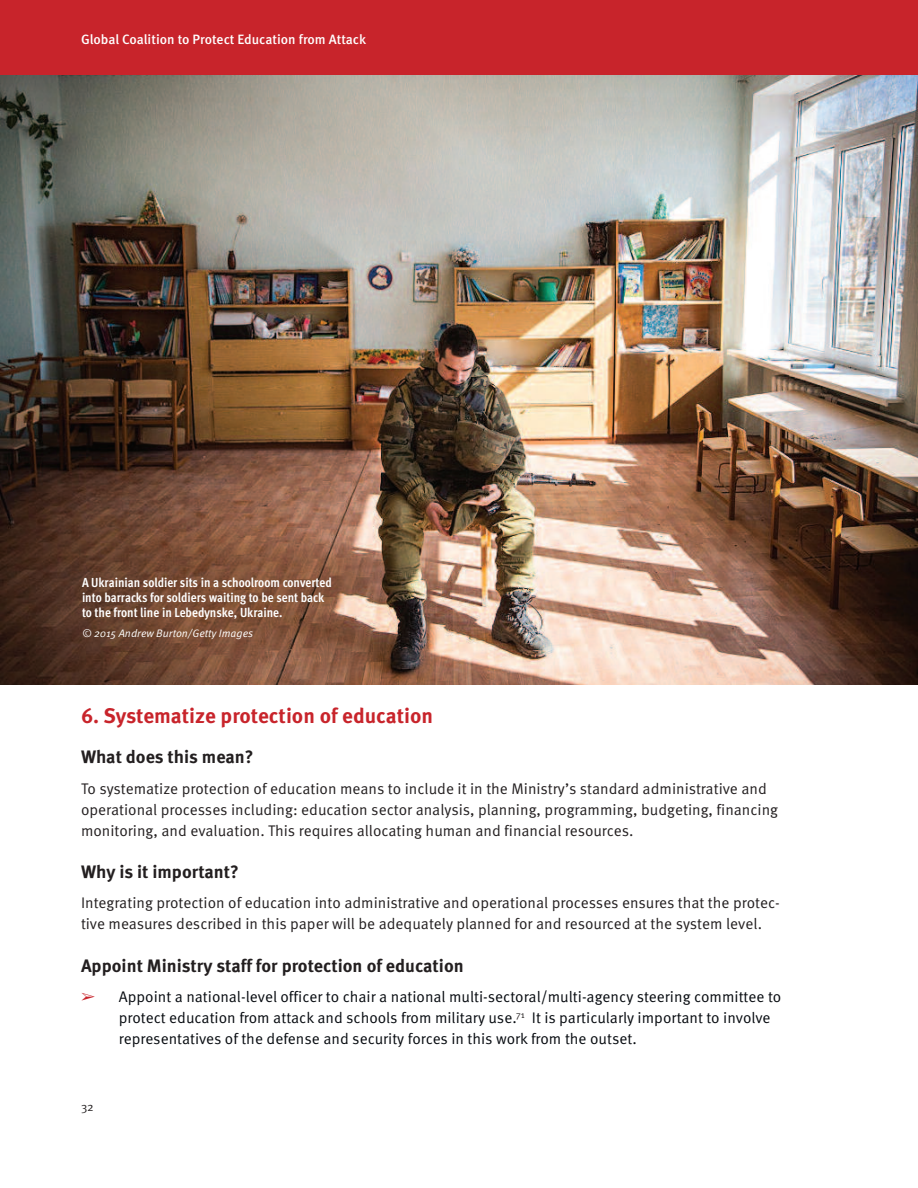
<style>
.page{position:relative;width:918px;height:1188px;background:#fff}
.page>*{position:absolute;margin:0;border:0;box-sizing:border-box;transform-origin:0 0}
.t1{font:700 21px "Meta Pro";color:#c8242b}
.t2{font:700 18px "Meta Pro";color:#231f20}
.t3{font:15.3px/21px "Meta Pro Norm";color:#231f20}
.t4{font:15.3px/21px "Meta Pro Norm";color:#060a0f}
.t5{font:500 13.5px "Meta Pro";color:#fff}
.t6{font:700 condensed 13.2px/15.1px "Meta Pro";color:#fff}
.t7{font:12px "Meta Pro Norm";color:#231f20}
.t8{font:10.8px "Meta Pro Norm Ita";color:#fff}
.s1{color:#c8242b}
</style>
<div class="page">
<div style="left:0;top:0;width:918px;height:76px;background:#c8242b"></div>
<img style="left:0;top:76px;width:918px;height:609px">
<p class="t5" style="left:81px;top:34px;width:287px">Global Coalition to Protect Education from Attack</p>
<p class="t6" style="left:82px;top:576px;width:251px">A Ukrainian soldier sits in a schoolroom converted into barracks for soldiers waiting to be sent back to the front line in Lebedynske, Ukraine.</p>
<p class="t8" style="left:82px;top:629px;width:173px">© 2015 Andrew Burton/Getty Images</p>
<h1 class="t1" style="left:81px;top:708px;width:354px">6. Systematize protection of education</h1>
<p class="t2" style="left:81px;top:750px;width:174px">What does this mean?</p>
<p class="t3" style="left:81px;top:779px;width:699px">To systematize protection of education means to include it in the Ministry’s standard administrative and operational processes including: education sector analysis, planning, programming, budgeting, financing monitoring, and evaluation. This requires allocating human and financial resources.</p>
<p class="t2" style="left:81px;top:865px;width:159px">Why is it important?</p>
<p class="t3" style="left:81px;top:894px;width:700px">Integrating protection of education into administrative and operational processes ensures that the protec&shy;tive measures described in this paper will be adequately planned for and resourced at the system level.</p>
<p class="t2" style="left:81px;top:959px;width:384px">Appoint Ministry staff for protection of education</p>
<p class="t4" style="left:119px;top:987px;width:664px;text-indent:-38px"><span class="s1">➢</span> Appoint a national-level officer to chair a national multi-sectoral/multi-agency steering committee to protect education from attack and schools from military use.<sup>71</sup> It is particularly important to involve representatives of the defense and security forces in this work from the outset.</p>
<p class="t7" style="left:81px;top:1102px;width:14px">32</p>
</div>
